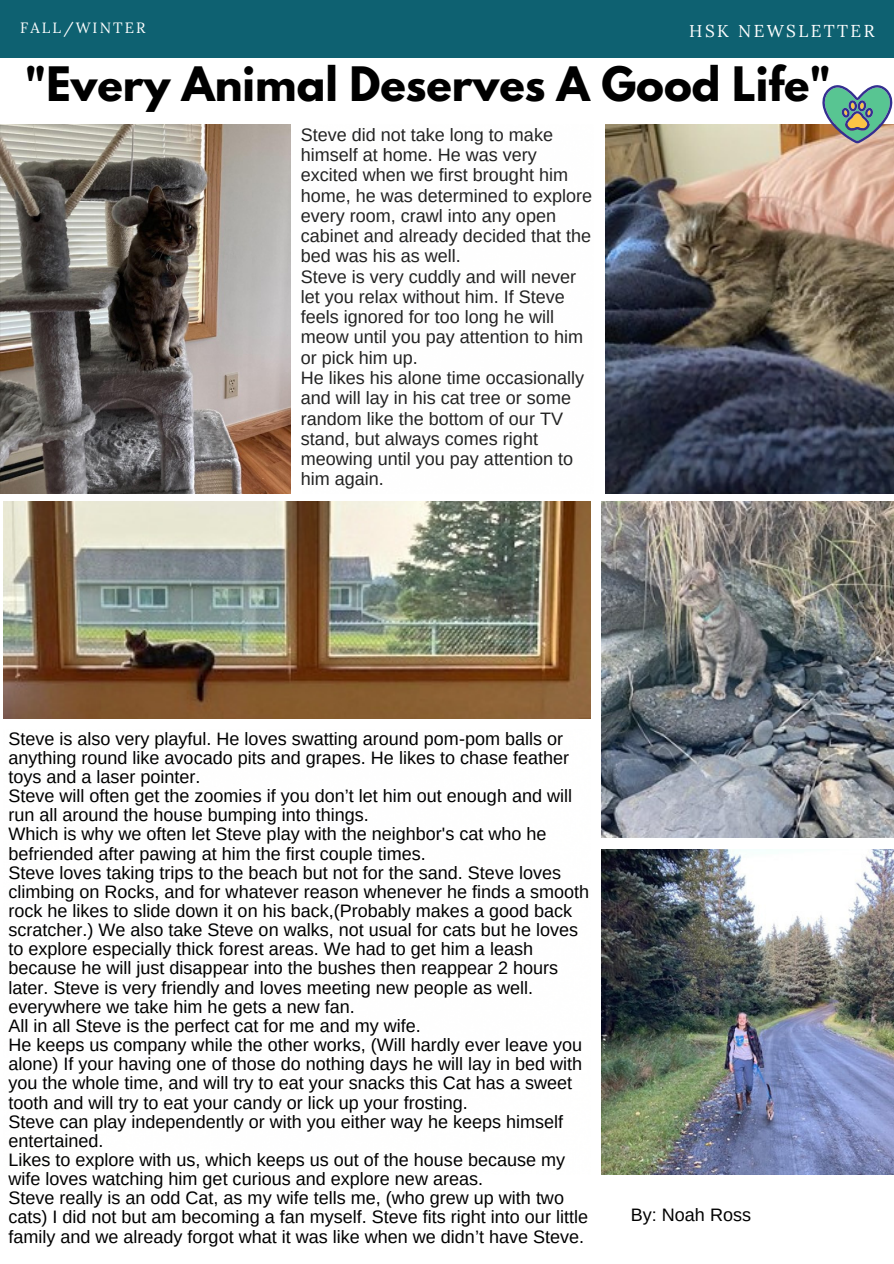
<style>
.page{position:relative;width:894px;height:1264px;background:#fff}
.page>*{position:absolute;margin:0;border:0;box-sizing:border-box;transform-origin:0 0}
.t1{font:700 42px "League Spartan";color:#000}
.t2{font:18px/19.2px "Arimo";color:#000}
.t3{font:18px/20.2px "Arimo";color:#222}
.t4{font:17.1px "Lora";letter-spacing:.14em;color:#fff}
.t5{font:14.85px "Lora";letter-spacing:.14em;color:#fff}
</style>
<div class="page">
<img style="left:601px;top:849px;width:292px;height:325px">
<img style="left:601px;top:501px;width:292px;height:337px">
<img style="left:3px;top:501px;width:587px;height:217px">
<div style="left:0;top:0;width:893px;height:57px;background:#0e6171"></div>
<img style="left:0;top:125px;width:290px;height:368px">
<img style="left:605px;top:125px;width:288px;height:368px">
<svg style="left:822px;top:85px;width:70px;height:58px"></svg>
<p class="t5" style="left:20px;top:18px;width:127px">FALL/WINTER</p>
<p class="t4" style="left:689px;top:19px;width:187px">HSK NEWSLETTER</p>
<p class="t1" style="left:25px;top:63px;width:807px">"Every Animal Deserves A Good Life"</p>
<p class="t3" style="left:300px;top:124px;width:293px">Steve did not take long to make himself at home. He was very excited when we first brought him home, he was determined to explore every room, crawl into any open cabinet and already decided that the bed was his as well.</p>
<p class="t3" style="left:300px;top:266px;width:284px">Steve is very cuddly and will never let you relax without him. If Steve feels ignored for too long he will meow until you pay attention to him or pick him up.</p>
<p class="t3" style="left:300px;top:367px;width:285px">He likes his alone time occasionally and will lay in his cat tree or some</p>
<p class="t3" style="left:300px;top:408px;width:274px">random like the bottom of our TV stand, but always comes right meowing until you pay attention to him again.</p>
<p class="t2" style="left:8px;top:728px;width:562px">Steve is also very playful. He loves swatting around pom-pom balls or anything round like avocado pits and grapes. He likes to chase feather toys and a laser pointer.</p>
<p class="t2" style="left:8px;top:786px;width:565px">Steve will often get the zoomies if you don’t let him out enough and will run all around the house bumping into things.</p>
<p class="t2" style="left:8px;top:824px;width:539px">Which is why we often let Steve play with the neighbor's cat who he befriended after pawing at him the first couple times.</p>
<p class="t2" style="left:8px;top:862px;width:582px">Steve loves taking trips to the beach but not for the sand. Steve loves climbing on Rocks, and for whatever reason whenever he finds a smooth rock he likes to slide down it on his back,(Probably makes a good back scratcher.) We also take Steve on walks, not usual for cats but he loves to explore especially thick forest areas. We had to get him a leash because he will just disappear into the bushes then reappear 2 hours later. Steve is very friendly and loves meeting new people as well. everywhere we take him he gets a new fan.</p>
<p class="t2" style="left:8px;top:1016px;width:414px">All in all Steve is the perfect cat for me and my wife.</p>
<p class="t2" style="left:8px;top:1035px;width:575px">He keeps us company while the other works, (Will hardly ever leave you alone) If your having one of those do nothing days he will lay in bed with you the whole time, and will try to eat your snacks this Cat has a sweet tooth and will try to eat your candy or lick up your frosting.</p>
<p class="t2" style="left:8px;top:1111px;width:556px">Steve can play independently or with you either way he keeps himself entertained.</p>
<p class="t2" style="left:8px;top:1150px;width:558px">Likes to explore with us, which keeps us out of the house because my wife loves watching him get curious and explore new areas.</p>
<p class="t2" style="left:8px;top:1188px;width:581px">Steve really is an odd Cat, as my wife tells me, (who grew up with two cats) I did not but am becoming a fan myself. Steve fits right into our little family and we already forgot what it was like when we didn’t have Steve.</p>
<p class="t2" style="left:630px;top:1205px;width:122px">By: Noah Ross</p>
</div>
